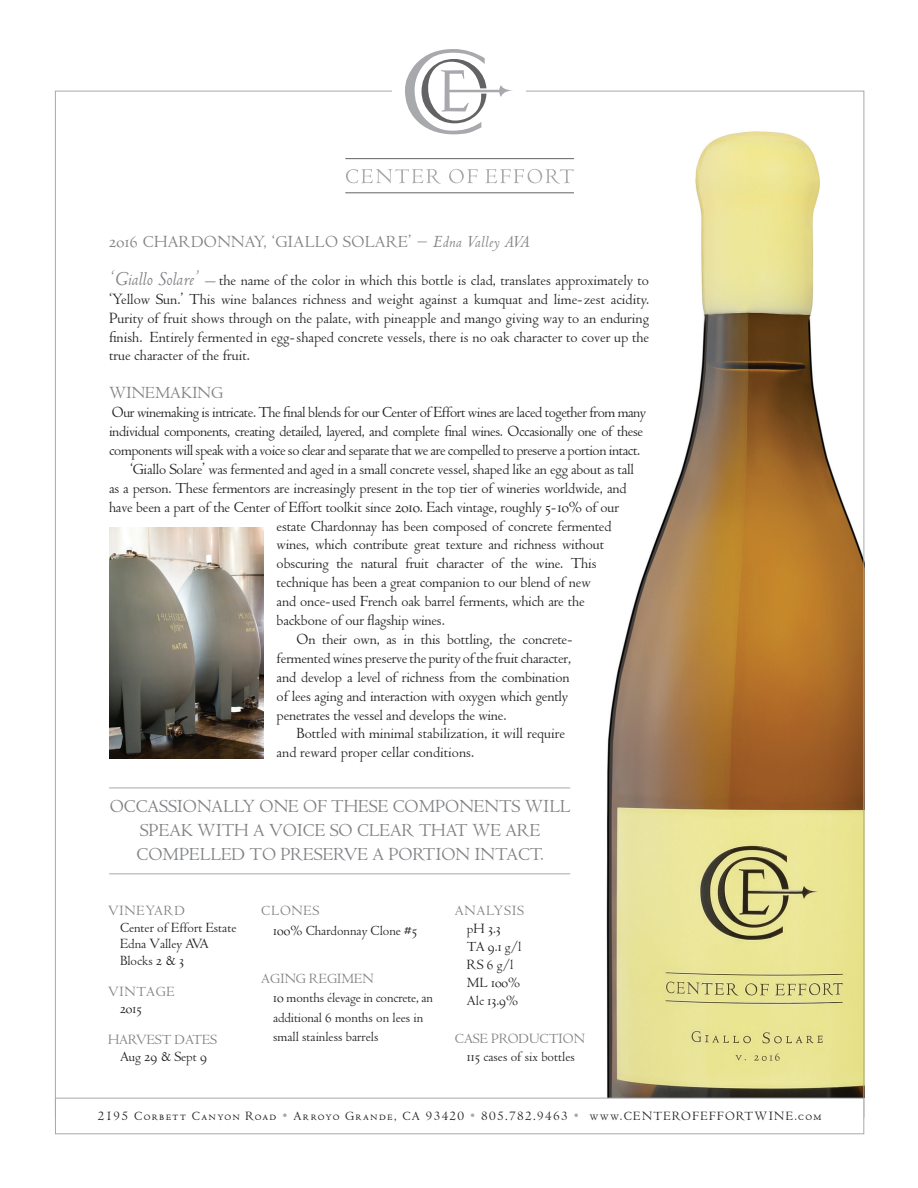
<style>
.page{position:relative;width:918px;height:1188px;background:#fff}
.page>*{position:absolute;margin:0;border:0;box-sizing:border-box;transform-origin:0 0}
.t1{font:19.5px/24px "LTC Metropolitan";color:#808285;text-align:center}
.t2{font:18px "LTC Metropolitan";letter-spacing:.02em;color:#808285}
.t3{font:18px "LTC Metropolitan";color:#808285}
.t4{font:16.5px/18.9px "LTC Metropolitan";letter-spacing:-.01em;color:#231f20}
.t5{font:15px/19.5px "LTC Metropolitan";color:#231f20}
.t6{font:15px "LTC Metropolitan";color:#808285}
.t7{font:15px "LTC Metropolitan";letter-spacing:.05em;color:#808285}
.t8{font:13.5px "LTC Metropolitan Small Caps";letter-spacing:.1em;color:#231f20}
.s1{font-style:italic}
.s2{font-style:italic;font-size:21px;color:#808285}
.s3{font-family:"Centaur"}
.s4{font-family:"Centaur";color:#a8a9ad}
</style>
<div class="page">
<img style="left:589px;top:114px;width:276px;height:984px">
<div style="left:55px;top:1098px;width:809px;height:36px;background:#fff;border:1px solid #a8a9ad"></div>
<svg style="left:405px;top:49px;width:107px;height:85px"></svg>
<hr style="left:345px;top:158px;width:229px;height:1px;background:#636366">
<hr style="left:345px;top:192px;width:229px;height:1px;background:#636366">
<svg style="left:346px;top:169px;width:95px;height:15px"></svg>
<svg style="left:449px;top:169px;width:29px;height:14px"></svg>
<svg style="left:486px;top:169px;width:88px;height:15px"></svg>
<hr style="left:109px;top:788px;width:461px;height:1px;background:#a8a9ad">
<hr style="left:109px;top:873px;width:461px;height:1px;background:#a8a9ad">
<img style="left:109px;top:527px;width:154px;height:231px">
<p class="t2" style="left:109px;top:232px;width:422px">2016 CHARDONNAY, ‘GIALLO SOLARE’ – <span class="s1">Edna Valley AVA</span></p>
<p class="t4" style="left:109px;top:271px;width:542px;text-align:justify"><span class="s2">‘Giallo Solare’ –</span> the name of the color in which this bottle is clad, translates approximately to ‘Yellow Sun.’ This wine balances richness and weight against a kumquat and lime-zest acidity.<br>Purity of fruit shows through on the palate, with pineapple and mango giving way to an enduring finish. Entirely fermented in egg-shaped concrete vessels, there is no oak character to cover up the true character of the fruit.</p>
<p class="t3" style="left:109px;top:383px;width:115px">WINEMAKING</p>
<p class="t4" style="left:109px;top:403px;width:539px">Our winemaking is intricate. The final blends for our Center of Effort wines are laced together from many individual components, creating detailed, layered, and complete final wines. Occasionally one of these components will speak with a voice so clear and separate that we are compelled to preserve a portion intact.</p>
<p class="t4" style="left:130px;top:460px;width:506px">‘Giallo Solare’ was fermented and aged in a small concrete vessel, shaped like an egg about as tall</p>
<p class="t4" style="left:109px;top:479px;width:519px">as a person. These fermentors are increasingly present in the top tier of wineries worldwide, and</p>
<p class="t4" style="left:109px;top:498px;width:512px">have been a part of the Center of Effort toolkit since 2010. Each vintage, roughly 5-10% of our</p>
<p class="t4" style="left:277px;top:517px;width:336px">estate Chardonnay has been composed of concrete fermented</p>
<p class="t4" style="left:277px;top:535px;width:329px">wines, which contribute great texture and richness without</p>
<p class="t4" style="left:277px;top:554px;width:321px">obscuring the natural fruit character of the wine. This</p>
<p class="t4" style="left:277px;top:573px;width:315px">technique has been a great companion to our blend of new</p>
<p class="t4" style="left:277px;top:592px;width:309px">and once-used French oak barrel ferments, which are the</p>
<p class="t4" style="left:277px;top:611px;width:170px">backbone of our flagship wines.</p>
<p class="t4" style="left:277px;top:630px;width:299px;text-indent:20px">On their own, as in this bottling, the concrete&shy;fermented wines preserve the purity of the fruit character, and develop a level of richness from the combination of lees aging and interaction with oxygen which gently penetrates the vessel and develops the wine.</p>
<p class="t4" style="left:277px;top:724px;width:290px;text-indent:20px">Bottled with minimal stabilization, it will require and reward proper cellar conditions.</p>
<p class="t1" style="left:110px;top:795px;width:462px">OCCASSIONALLY ONE OF THESE COMPONENTS WILL<br>SPEAK WITH A VOICE SO CLEAR THAT WE ARE</p>
<p class="t1" style="left:137px;top:843px;width:409px">COMPELLED TO PRESERVE A PORTION INTACT.</p>
<p class="t7" style="left:108px;top:903px;width:78px">VINEYARD</p>
<p class="t5" style="left:120px;top:918px;width:118px">Center of Effort Estate</p>
<p class="t5" style="left:120px;top:934px;width:90px">Edna Valley AVA</p>
<p class="t5" style="left:120px;top:951px;width:66px">Blocks 2 &amp; 3</p>
<p class="t7" style="left:108px;top:984px;width:68px">VINTAGE</p>
<p class="t5" style="left:120px;top:999px;width:23px">2015</p>
<p class="t6" style="left:108px;top:1032px;width:111px">HARVEST DATES</p>
<p class="t5" style="left:120px;top:1047px;width:89px">Aug 29 &amp; Sept 9</p>
<p class="t6" style="left:261px;top:903px;width:60px">CLONES</p>
<p class="t5" style="left:273px;top:921px;width:145px">100% Chardonnay Clone #5</p>
<p class="t6" style="left:261px;top:970px;width:114px">AGING REGIMEN</p>
<p class="t5" style="left:273px;top:988px;width:161px">10 months élevage in concrete, an</p>
<p class="t5" style="left:273px;top:1008px;width:152px">additional 6 months on lees in small stainless barrels</p>
<p class="t7" style="left:455px;top:903px;width:71px">ANALYSIS</p>
<p class="t5" style="left:467px;top:919px;width:35px">pH 3.3</p>
<p class="t5" style="left:467px;top:937px;width:56px">TA 9.1 g/l</p>
<p class="t5" style="left:467px;top:955px;width:48px">RS 6 g/l</p>
<p class="t5" style="left:467px;top:973px;width:55px">ML 100%</p>
<p class="t5" style="left:467px;top:991px;width:53px">Alc 13.9%</p>
<p class="t6" style="left:455px;top:1030px;width:132px">CASE PRODUCTION</p>
<p class="t5" style="left:467px;top:1047px;width:109px">115 cases of six bottles</p>
<p class="t8" style="left:98px;top:1108px;width:725px"><span class="s3">2195</span> Corbett Canyon Road <span class="s4">•</span> Arroyo Grande, CA <span class="s3">93420</span> <span class="s4">•</span> <span class="s3">805.782.9463</span> <span class="s4">•</span> www.CENTEROFEFFORTWINE.com</p>
</div>
